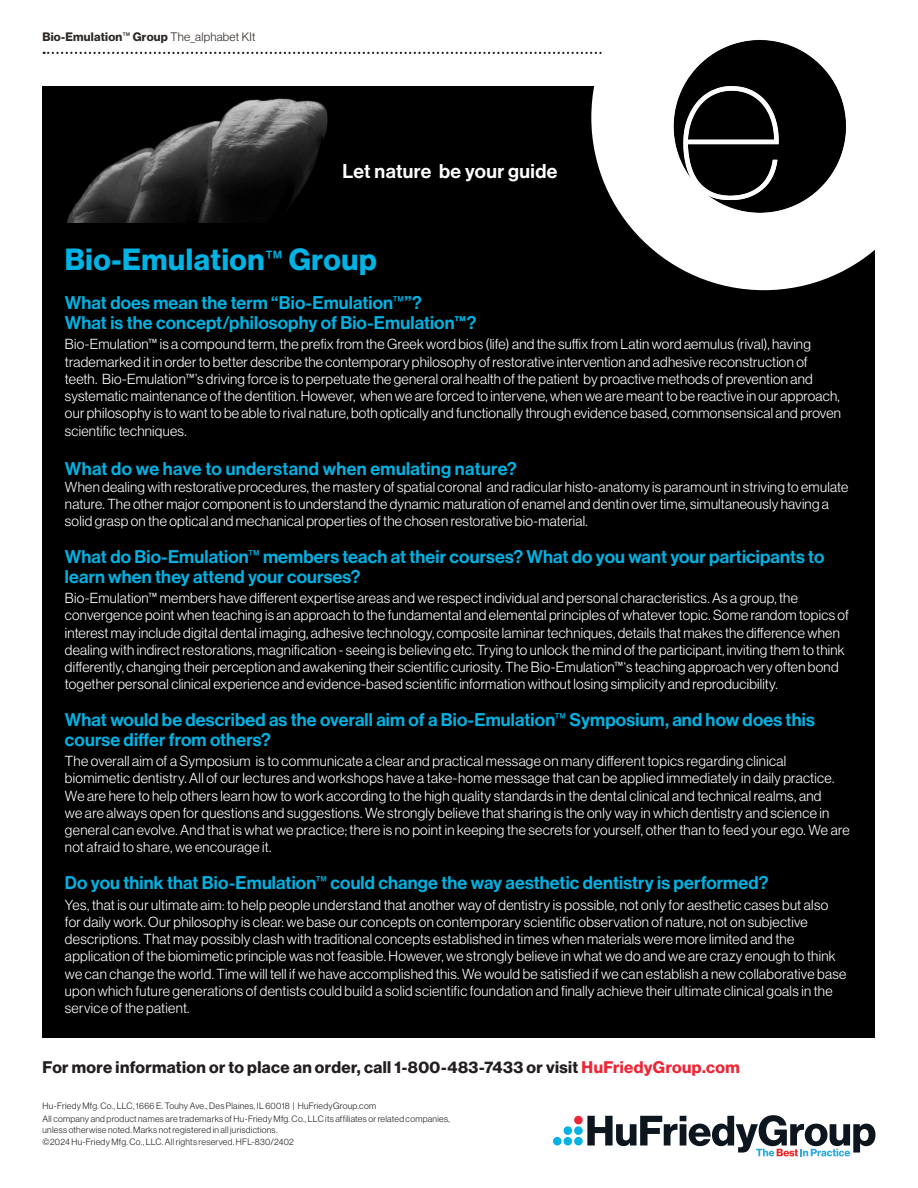
<style>
.page{position:relative;width:918px;height:1188px;background:#fff}
.page>*{position:absolute;margin:0;border:0;box-sizing:border-box;transform-origin:0 0}
.t1{font:30px "N Haas Grotesk DS Pro 75 Bd";letter-spacing:.02em;color:#00b3e4}
.t2{font:19.5px "N Haas Grotesk DS Pro 65 Md";letter-spacing:.02em;color:#fff}
.bio-e_subhead2{font:18px/19.5px "N Haas Grotesk DS Pro 65 Md";letter-spacing:.01em;color:#00b3e4}
.t3{font:16.5px "N Haas Grotesk DS Pro 75 Bd";letter-spacing:.025em;color:#231f20}
.bio-e_body1{font:14.25px/17.2px "N Haas Grotesk DS Pro 45 Lt";letter-spacing:.015em;color:#fff}
.t4{font:12px "N Haas Grotesk DS Pro 75 Bd";letter-spacing:.02em;color:#2e2926}
.kol_legal{font:9px/10.8px "N Haas Grotesk DS Pro 45 Lt";letter-spacing:.03em;color:#231f20}
.s1{font-family:"N Haas Grotesk DS Pro 55 Rg"}
.s2{font-family:"N Haas Grotesk DS Pro 45 Lt"}
.s3{font-family:"N Haas Grotesk DS Pro 55 Rg";font-size:27px}
.s4{color:#ed2736}
</style>
<div class="page">
<svg style="left:44px;top:52px;width:547px;height:2px"></svg>
<div style="left:574px;top:1137px;width:9px;height:9px;background:#00b3e4;border-radius:50%"></div>
<div style="left:574px;top:1126px;width:9px;height:9px;background:#00b3e4;border-radius:50%"></div>
<div style="left:564px;top:1137px;width:8px;height:8px;background:#00b3e4;border-radius:50%"></div>
<div style="left:553px;top:1137px;width:9px;height:8px;background:#00b3e4;border-radius:50%"></div>
<div style="left:564px;top:1126px;width:8px;height:9px;background:#00b3e4;border-radius:50%"></div>
<div style="left:574px;top:1116px;width:9px;height:8px;background:#ed2736;border-radius:50%"></div>
<svg style="left:587px;top:1115px;width:288px;height:41px"></svg>
<div style="left:43px;top:86px;width:832px;height:952px;background:#000"></div>
<img style="left:67px;top:98px;width:261px;height:125px">
<svg style="left:591px;top:51px;width:284px;height:239px;fill:#fff"></svg>
<img style="left:625px;top:40px;width:250px;height:187px">
<p class="t4" style="left:43px;top:30px;width:215px">Bio-Emulation<span class="s1">™</span> Group <span class="s2">The_alphabet KIt</span></p>
<p class="t2" style="left:342px;top:160px;width:217px">Let nature be your guide</p>
<p class="t1" style="left:65px;top:242px;width:313px">Bio-Emulation<span class="s3">™</span> Group</p>
<p class="bio-e_subhead2" style="left:65px;top:294px;width:413px">What does mean the term “Bio-Emulation<span class="s1">™</span>”?<br>What is the concept/philosophy of Bio-Emulation™?</p>
<p class="bio-e_body1" style="left:65px;top:336px;width:778px">Bio-Emulation™ is a compound term, the prefix from the Greek word bios (life) and the suffix from Latin word aemulus (rival), having trademarked it in order to better describe the contemporary philosophy of restorative intervention and adhesive reconstruction of teeth. Bio-Emulation™’s driving force is to perpetuate the general oral health of the patient by proactive methods of prevention and systematic maintenance of the dentition. However, when we are forced to intervene, when we are meant to be reactive in our approach, our philosophy is to want to be able to rival nature, both optically and functionally through evidence based, commonsensical and proven scientific techniques.</p>
<p class="bio-e_subhead2" style="left:65px;top:459px;width:454px">What do we have to understand when emulating nature?</p>
<p class="bio-e_body1" style="left:65px;top:478px;width:785px">When dealing with restorative procedures, the mastery of spatial coronal and radicular histo-anatomy is paramount in striving to emulate nature. The other major component is to understand the dynamic maturation of enamel and dentin over time, simultaneously having a solid grasp on the optical and mechanical properties of the chosen restorative bio-material.</p>
<p class="bio-e_subhead2" style="left:65px;top:547px;width:761px">What do Bio-Emulation<span class="s1">™</span> members teach at their courses? What do you want your participants to learn when they attend your courses?</p>
<p class="bio-e_body1" style="left:65px;top:589px;width:786px">Bio-Emulation™ members have different expertise areas and we respect individual and personal characteristics. As a group, the convergence point when teaching is an approach to the fundamental and elemental principles of whatever topic. Some random topics of interest may include digital dental imaging, adhesive technology, composite laminar techniques, details that makes the difference when dealing with indirect restorations, magnification - seeing is believing etc. Trying to unlock the mind of the participant, inviting them to think differently, changing their perception and awakening their scientific curiosity. The Bio-Emulation™‘s teaching approach very often bond together personal clinical experience and evidence-based scientific information without losing simplicity and reproducibility.</p>
<p class="bio-e_subhead2" style="left:65px;top:710px;width:751px">What would be described as the overall aim of a Bio-Emulation<span class="s1">™</span> Symposium, and how does this course differ from others?</p>
<p class="bio-e_body1" style="left:65px;top:752px;width:786px">The overall aim of a Symposium is to communicate a clear and practical message on many different topics regarding clinical biomimetic dentistry. All of our lectures and workshops have a take-home message that can be applied immediately in daily practice.<br>We are here to help others learn how to work according to the high quality standards in the dental clinical and technical realms, and<br>we are always open for questions and suggestions. We strongly believe that sharing is the only way in which dentistry and science in general can evolve. And that is what we practice; there is no point in keeping the secrets for yourself, other than to feed your ego. We are not afraid to share, we encourage it.</p>
<p class="bio-e_subhead2" style="left:65px;top:873px;width:705px">Do you think that Bio-Emulation<span class="s1">™</span> could change the way aesthetic dentistry is performed?</p>
<p class="bio-e_body1" style="left:65px;top:896px;width:783px">Yes, that is our ultimate aim: to help people understand that another way of dentistry is possible, not only for aesthetic cases but also for daily work. Our philosophy is clear: we base our concepts on contemporary scientific observation of nature, not on subjective descriptions. That may possibly clash with traditional concepts established in times when materials were more limited and the application of the biomimetic principle was not feasible. However, we strongly believe in what we do and we are crazy enough to think we can change the world. Time will tell if we have accomplished this. We would be satisfied if we can establish a new collaborative base upon which future generations of dentists could build a solid scientific foundation and finally achieve their ultimate clinical goals in the service of the patient.</p>
<p class="t3" style="left:43px;top:1057px;width:699px">For more information or to place an order, call 1-800-483-7433 or visit <span class="s4">HuFriedyGroup.com</span></p>
<p class="kol_legal" style="left:43px;top:1100px;width:335px">Hu-Friedy Mfg. Co., LLC, 1666 E. Touhy Ave., Des Plaines, IL 60018 | HuFriedyGroup.com</p>
<p class="kol_legal" style="left:43px;top:1113px;width:409px">All company and product names are trademarks of Hu-Friedy Mfg. Co., LLC its affiliates or related companies, unless otherwise noted. Marks not registered in all jurisdictions.</p>
<p class="kol_legal" style="left:43px;top:1137px;width:253px">©2024 Hu-Friedy Mfg. Co., LLC. All rights reserved. HFL-830/2402</p>
</div>
